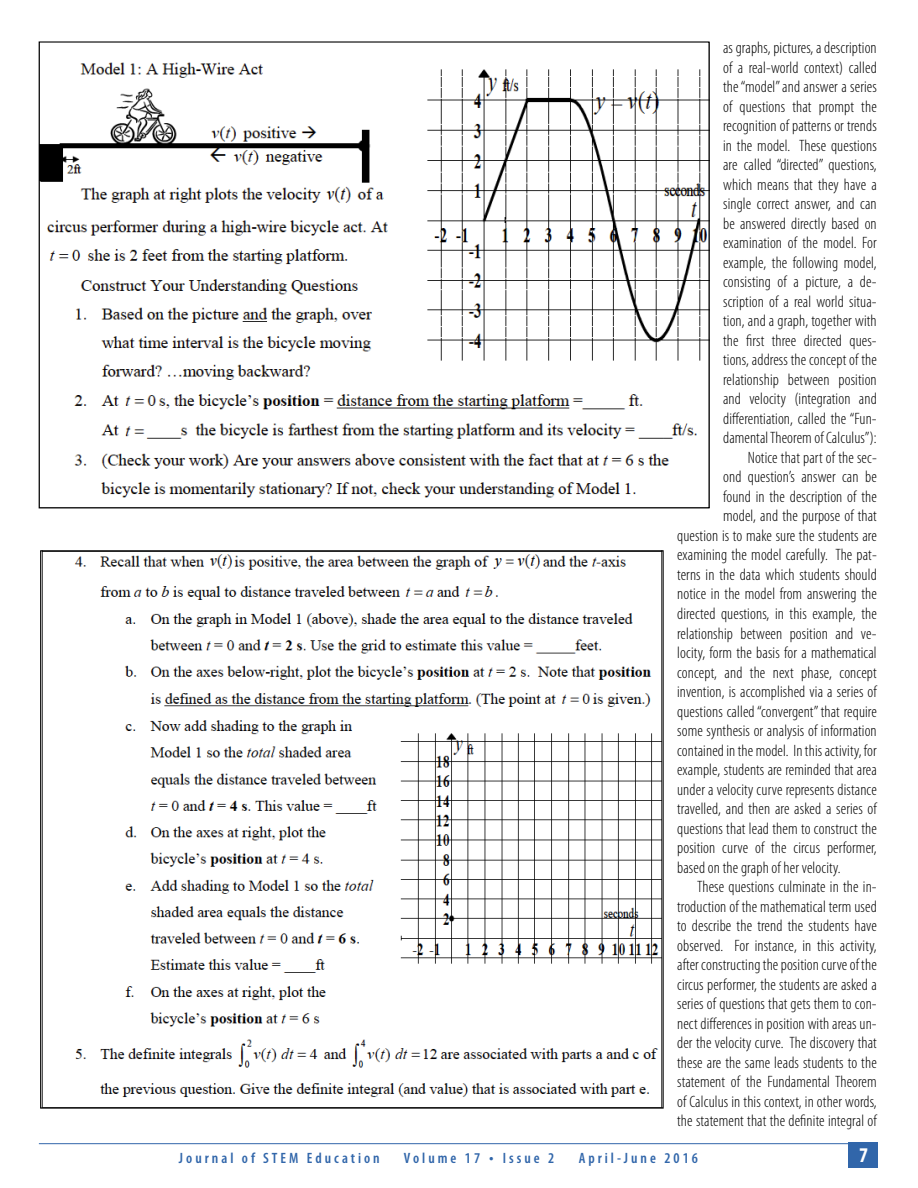
<style>
.page{position:relative;width:918px;height:1188px;background:#fff}
.page>*{position:absolute;margin:0;border:0;box-sizing:border-box;transform-origin:0 0}
.t1{font:700 condensed 21px "Myriad Pro";color:#fff}
.t2{font:300 condensed 16.5px "Myriad Pro";letter-spacing:.01em;color:#000}
.t3{font:600 condensed 15px "Myriad Pro";letter-spacing:.2em;color:#3166aa}
.s1{font-size:16.5px}
</style>
<div class="page">
<hr style="left:39px;top:1143px;width:816px;height:1px;background:#3166aa">
<div style="left:848px;top:1143px;width:30px;height:25px;background:#3166aa"></div>
<img style="left:41px;top:62px;width:667px;height:436px">
<img style="left:42px;top:552px;width:620px;height:555px">
<p class="t2" style="left:723px;top:38px;width:155px">as graphs, pictures, a description</p>
<p class="t2" style="left:723px;top:58px;width:155px">of a real-world context) called</p>
<p class="t2" style="left:723px;top:77px;width:155px">the “model” and answer a series</p>
<p class="t2" style="left:723px;top:97px;width:155px">of questions that prompt the</p>
<p class="t2" style="left:723px;top:116px;width:155px">recognition of patterns or trends</p>
<p class="t2" style="left:723px;top:136px;width:155px">in the model. These questions</p>
<p class="t2" style="left:723px;top:155px;width:155px">are called “directed” questions,</p>
<p class="t2" style="left:723px;top:175px;width:155px">which means that they have a</p>
<p class="t2" style="left:723px;top:194px;width:155px">single correct answer, and can</p>
<p class="t2" style="left:723px;top:214px;width:155px">be answered directly based on</p>
<p class="t2" style="left:723px;top:233px;width:155px">examination of the model. For</p>
<p class="t2" style="left:723px;top:253px;width:155px">example, the following model,</p>
<p class="t2" style="left:723px;top:272px;width:155px">consisting of a picture, a de-</p>
<p class="t2" style="left:723px;top:292px;width:155px">scription of a real world situa-</p>
<p class="t2" style="left:723px;top:311px;width:155px">tion, and a graph, together with</p>
<p class="t2" style="left:723px;top:331px;width:155px">the first three directed ques-</p>
<p class="t2" style="left:723px;top:350px;width:155px">tions, address the concept of the</p>
<p class="t2" style="left:723px;top:370px;width:155px">relationship between position</p>
<p class="t2" style="left:723px;top:389px;width:155px">and velocity (integration and</p>
<p class="t2" style="left:723px;top:409px;width:155px">differentiation, called the “Fun-</p>
<p class="t2" style="left:723px;top:428px;width:155px">damental Theorem of Calculus”):</p>
<p class="t2" style="left:748px;top:448px;width:131px">Notice that part of the sec-</p>
<p class="t2" style="left:723px;top:467px;width:155px">ond question’s answer can be</p>
<p class="t2" style="left:723px;top:487px;width:155px">found in the description of the</p>
<p class="t2" style="left:723px;top:506px;width:155px">model, and the purpose of that</p>
<p class="t2" style="left:677px;top:526px;width:201px">question is to make sure the students are</p>
<p class="t2" style="left:677px;top:545px;width:201px">examining the model carefully. The pat-</p>
<p class="t2" style="left:677px;top:565px;width:201px">terns in the data which students should</p>
<p class="t2" style="left:677px;top:584px;width:201px">notice in the model from answering the</p>
<p class="t2" style="left:677px;top:604px;width:201px">directed questions, in this example, the</p>
<p class="t2" style="left:677px;top:623px;width:201px">relationship between position and ve-</p>
<p class="t2" style="left:677px;top:643px;width:201px">locity, form the basis for a mathematical</p>
<p class="t2" style="left:677px;top:662px;width:201px">concept, and the next phase, concept</p>
<p class="t2" style="left:677px;top:682px;width:201px">invention, is accomplished via a series of</p>
<p class="t2" style="left:677px;top:701px;width:201px">questions called “convergent” that require</p>
<p class="t2" style="left:677px;top:721px;width:201px">some synthesis or analysis of information</p>
<p class="t2" style="left:677px;top:740px;width:201px">contained in the model. In this activity, for</p>
<p class="t2" style="left:677px;top:760px;width:201px">example, students are reminded that area</p>
<p class="t2" style="left:677px;top:779px;width:201px">under a velocity curve represents distance</p>
<p class="t2" style="left:677px;top:799px;width:201px">travelled, and then are asked a series of</p>
<p class="t2" style="left:677px;top:818px;width:201px">questions that lead them to construct the</p>
<p class="t2" style="left:677px;top:838px;width:201px">position curve of the circus performer,</p>
<p class="t2" style="left:677px;top:857px;width:165px">based on the graph of her velocity.</p>
<p class="t2" style="left:697px;top:877px;width:181px">These questions culminate in the in-</p>
<p class="t2" style="left:677px;top:896px;width:201px">troduction of the mathematical term used</p>
<p class="t2" style="left:677px;top:916px;width:201px">to describe the trend the students have</p>
<p class="t2" style="left:677px;top:935px;width:201px">observed. For instance, in this activity,</p>
<p class="t2" style="left:677px;top:955px;width:201px">after constructing the position curve of the</p>
<p class="t2" style="left:677px;top:974px;width:201px">circus performer, the students are asked a</p>
<p class="t2" style="left:677px;top:994px;width:201px">series of questions that gets them to con-</p>
<p class="t2" style="left:677px;top:1013px;width:201px">nect differences in position with areas un-</p>
<p class="t2" style="left:677px;top:1033px;width:201px">der the velocity curve. The discovery that</p>
<p class="t2" style="left:677px;top:1052px;width:201px">these are the same leads students to the</p>
<p class="t2" style="left:677px;top:1072px;width:201px">statement of the Fundamental Theorem</p>
<p class="t2" style="left:677px;top:1091px;width:201px">of Calculus in this context, in other words,</p>
<p class="t2" style="left:677px;top:1111px;width:201px">the statement that the definite integral of</p>
<p class="t3" style="left:179px;top:1149px;width:202px">Journal of STEM Education</p>
<p class="t3" style="left:404px;top:1149px;width:152px">Volume 17 <span class="s1">•</span> Issue 2</p>
<p class="t3" style="left:579px;top:1149px;width:121px">April-June 2016</p>
<p class="t1" style="left:859px;top:1142px;width:10px">7</p>
</div>
